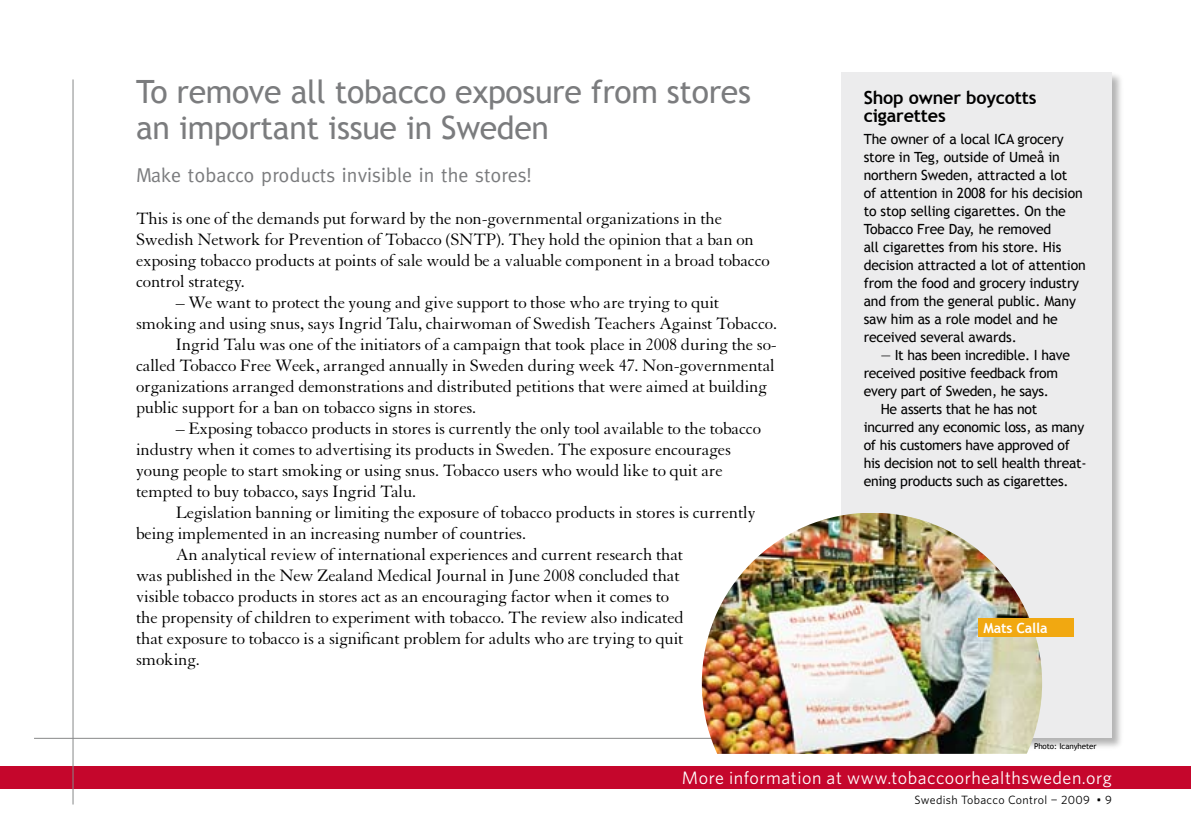
<style>
.page{position:relative;width:1191px;height:840px;background:#fff}
.page>*{position:absolute;margin:0;border:0;box-sizing:border-box;transform-origin:0 0}
.t1{font:32px/36px "Trebuchet MS";letter-spacing:-.01em;color:#7b7c7e}
.t2{font:20px "Meta";color:#7b7c7e}
.t3{font:18px/21px "Granjon";letter-spacing:-.01em;color:#000}
.t4{font:18px "Whitney";letter-spacing:.03em;color:#fff}
.t5{font:700 18px/18px "Trebuchet MS";letter-spacing:-.01em;color:#000}
.t6{font:14px/18px "Trebuchet MS";letter-spacing:-.01em;color:#000}
.t7{font:700 14px "Trebuchet MS";letter-spacing:-.01em;color:#fff}
.t8{font:12px "Whitney";letter-spacing:.03em;color:#000}
.t9{font:8px "Trebuchet MS";letter-spacing:-.01em;color:#000}
</style>
<div class="page">
<hr style="left:34px;top:737px;width:743px;height:1px;background:#878889">
<div style="left:839px;top:70px;width:285px;height:680px;background:#000;opacity:.3"></div>
<div style="left:841px;top:72px;width:270px;height:665px;background:#ececed"></div>
<img style="left:702px;top:513px;width:340px;height:240px">
<div style="left:977px;top:618px;width:96px;height:18px;background:#f1a811"></div>
<svg style="left:699px;top:753px;width:383px;height:36px"></svg>
<div style="left:0;top:765px;width:1191px;height:23px;background:#c5062c"></div>
<hr style="left:72px;top:79px;width:2px;height:725px;background:#878889">
<h1 class="t1" style="left:136px;top:74px;width:616px">To remove all tobacco exposure from stores an important issue in Sweden</h1>
<p class="t5" style="left:863px;top:89px;width:174px">Shop owner boycotts cigarettes</p>
<p class="t6" style="left:863px;top:130px;width:223px">The owner of a local ICA grocery store in Teg, outside of Umeå in northern Sweden, attracted a lot<br>of attention in 2008 for his decision to stop selling cigarettes. On the<br>Tobacco Free Day, he removed<br>all cigarettes from his store. His decision attracted a lot of attention from the food and grocery industry and from the general public. Many saw him as a role model and he received several awards.</p>
<p class="t6" style="left:880px;top:346px;width:191px">— It has been incredible. I have</p>
<p class="t6" style="left:863px;top:364px;width:196px">received positive feedback from</p>
<p class="t6" style="left:863px;top:382px;width:187px">every part of Sweden, he says.</p>
<p class="t6" style="left:880px;top:400px;width:158px">He asserts that he has not</p>
<p class="t6" style="left:863px;top:418px;width:222px">incurred any economic loss, as many</p>
<p class="t6" style="left:863px;top:436px;width:208px">of his customers have approved of</p>
<p class="t6" style="left:863px;top:454px;width:224px">his decision not to sell health threat-</p>
<p class="t6" style="left:863px;top:472px;width:206px">ening products such as cigarettes.</p>
<p class="t2" style="left:136px;top:163px;width:397px">Make tobacco products invisible in the stores!</p>
<p class="t3" style="left:136px;top:208px;width:635px">This is one of the demands put forward by the non-governmental organizations in the Swedish Network for Prevention of Tobacco (SNTP). They hold the opinion that a ban on exposing tobacco products at points of sale would be a valuable component in a broad tobacco control strategy.</p>
<p class="t3" style="left:176px;top:292px;width:545px">– We want to protect the young and give support to those who are trying to quit</p>
<p class="t3" style="left:136px;top:313px;width:642px">smoking and using snus, says Ingrid Talu, chairwoman of Swedish Teachers Against Tobacco.</p>
<p class="t3" style="left:176px;top:334px;width:602px">Ingrid Talu was one of the initiators of a campaign that took place in 2008 during the so-</p>
<p class="t3" style="left:136px;top:355px;width:640px">called Tobacco Free Week, arranged annually in Sweden during week 47. Non-governmental</p>
<p class="t3" style="left:136px;top:376px;width:632px">organizations arranged demonstrations and distributed petitions that were aimed at building</p>
<p class="t3" style="left:136px;top:397px;width:342px">public support for a ban on tobacco signs in stores.</p>
<p class="t3" style="left:136px;top:418px;width:626px;text-indent:40px">– Exposing tobacco products in stores is currently the only tool available to the tobacco industry when it comes to advertising its products in Sweden. The exposure encourages young people to start smoking or using snus. Tobacco users who would like to quit are tempted to buy tobacco, says Ingrid Talu.</p>
<p class="t3" style="left:176px;top:502px;width:581px">Legislation banning or limiting the exposure of tobacco products in stores is currently</p>
<p class="t3" style="left:136px;top:523px;width:391px">being implemented in an increasing number of countries.</p>
<p class="t3" style="left:176px;top:544px;width:509px">An analytical review of international experiences and current research that</p>
<p class="t3" style="left:136px;top:565px;width:545px">was published in the New Zealand Medical Journal in June 2008 concluded that</p>
<p class="t3" style="left:136px;top:586px;width:534px">visible tobacco products in stores act as an encouraging factor when it comes to</p>
<p class="t3" style="left:136px;top:607px;width:549px">the propensity of children to experiment with tobacco. The review also indicated</p>
<p class="t3" style="left:136px;top:628px;width:549px">that exposure to tobacco is a significant problem for adults who are trying to quit</p>
<p class="t3" style="left:136px;top:649px;width:65px">smoking.</p>
<p class="t7" style="left:983px;top:619px;width:66px">Mats Calla</p>
<p class="t9" style="left:1034px;top:740px;width:64px">Photo: Icanyheter</p>
<p class="t4" style="left:682px;top:766px;width:431px">More information at www.tobaccoorhealthsweden.org</p>
<p class="t8" style="left:914px;top:792px;width:189px">Swedish Tobacco Control ¬ 2009 •</p>
</div>
